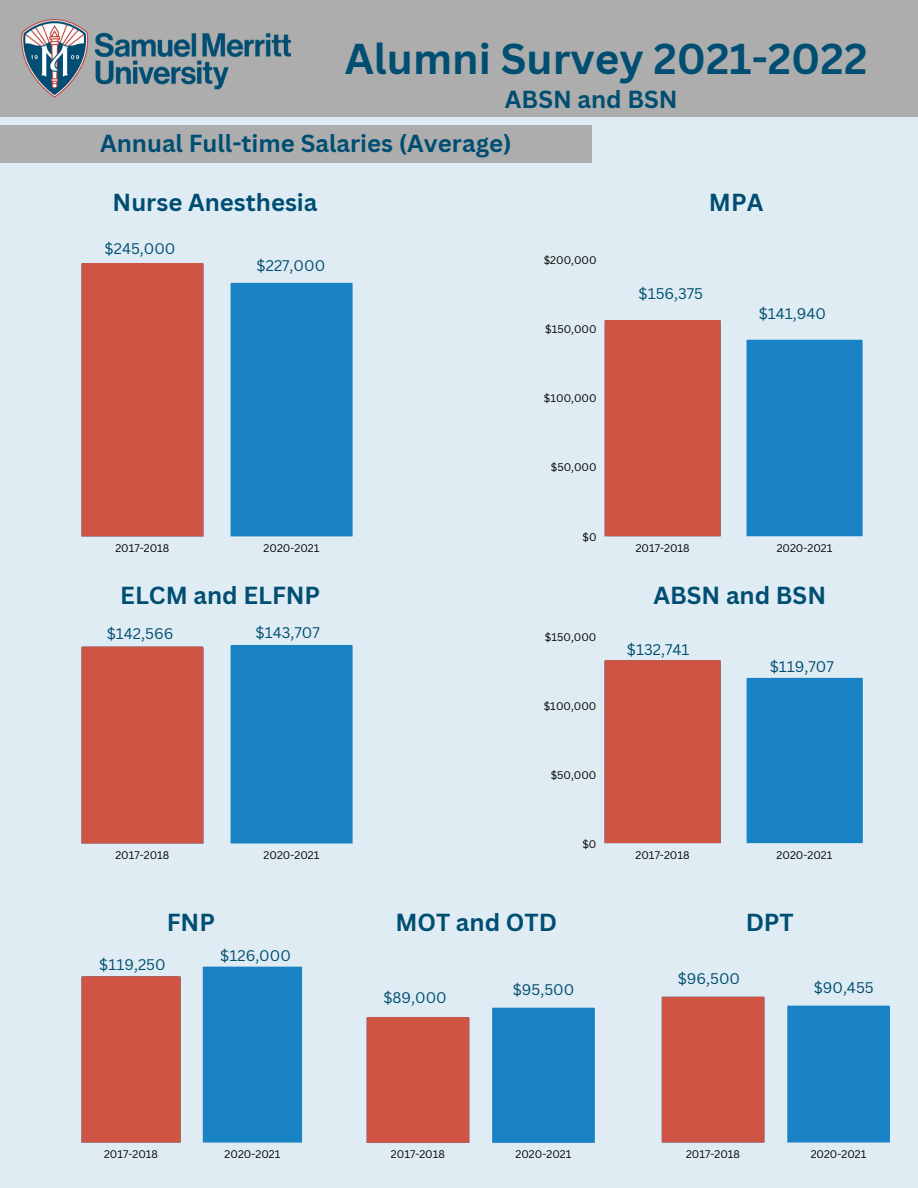
<style>
.page{position:relative;width:918px;height:1188px;background:#e0ecf3}
.page>*{position:absolute;margin:0;border:0;box-sizing:border-box;transform-origin:0 0}
.t1{font:700 42px "Canva Sans";color:#004e72}
.t2{font:700 24px "Canva Sans";color:#004e72}
.t3{font:15px "Canva Sans";color:#004e72}
.t4{font:10.65px "Canva Sans";color:#000}
</style>
<div class="page">
<div style="left:0;top:0;width:918px;height:117px;background:#adadad"></div>
<img style="left:21px;top:19px;width:270px;height:79px">
<div style="left:0;top:125px;width:592px;height:37px;background:#adadad"></div>
<div style="left:747px;top:678px;width:116px;height:165px;background:#1982c4"></div>
<div style="left:604px;top:660px;width:117px;height:183px;background:#d05444"></div>
<div style="left:231px;top:645px;width:122px;height:199px;background:#1982c4"></div>
<div style="left:81px;top:647px;width:122px;height:197px;background:#d05444"></div>
<div style="left:203px;top:967px;width:99px;height:176px;background:#1982c4"></div>
<div style="left:81px;top:976px;width:100px;height:167px;background:#d05444"></div>
<div style="left:231px;top:283px;width:122px;height:253px;background:#1982c4"></div>
<div style="left:81px;top:263px;width:122px;height:273px;background:#d05444"></div>
<div style="left:746px;top:340px;width:117px;height:196px;background:#1982c4"></div>
<div style="left:605px;top:320px;width:116px;height:216px;background:#d05444"></div>
<div style="left:492px;top:1008px;width:103px;height:135px;background:#1982c4"></div>
<div style="left:367px;top:1017px;width:102px;height:126px;background:#d05444"></div>
<div style="left:787px;top:1006px;width:103px;height:137px;background:#1982c4"></div>
<div style="left:662px;top:997px;width:102px;height:146px;background:#d05444"></div>
<h1 class="t1" style="left:345px;top:29px;width:524px">Alumni Survey 2021-2022</h1>
<h2 class="t2" style="left:505px;top:83px;width:174px">ABSN and BSN</h2>
<h2 class="t2" style="left:100px;top:127px;width:413px">Annual Full-time Salaries (Average)</h2>
<h2 class="t2" style="left:113px;top:185px;width:206px">Nurse Anesthesia</h2>
<h2 class="t2" style="left:709px;top:185px;width:56px">MPA</h2>
<h3 class="t3" style="left:105px;top:238px;width:72px">$245,000</h3>
<h3 class="t3" style="left:257px;top:255px;width:70px">$227,000</h3>
<p class="t4" style="left:544px;top:253px;width:54px">$200,000</p>
<h3 class="t3" style="left:639px;top:283px;width:66px">$156,375</h3>
<p class="t4" style="left:545px;top:322px;width:53px">$150,000</p>
<h3 class="t3" style="left:759px;top:303px;width:69px">$141,940</h3>
<p class="t4" style="left:544px;top:391px;width:54px">$100,000</p>
<p class="t4" style="left:551px;top:460px;width:47px">$50,000</p>
<p class="t4" style="left:583px;top:529px;width:16px">$0</p>
<p class="t4" style="left:115px;top:541px;width:56px">2017-2018</p>
<p class="t4" style="left:264px;top:541px;width:57px">2020-2021</p>
<p class="t4" style="left:636px;top:541px;width:56px">2017-2018</p>
<p class="t4" style="left:777px;top:541px;width:57px">2020-2021</p>
<h2 class="t2" style="left:120px;top:578px;width:201px">ELCM and ELFNP</h2>
<h3 class="t3" style="left:107px;top:623px;width:68px">$142,566</h3>
<h3 class="t3" style="left:256px;top:622px;width:66px">$143,707</h3>
<p class="t4" style="left:545px;top:629px;width:53px">$150,000</p>
<h2 class="t2" style="left:653px;top:578px;width:174px">ABSN and BSN</h2>
<h3 class="t3" style="left:627px;top:639px;width:64px">$132,741</h3>
<h3 class="t3" style="left:770px;top:656px;width:66px">$119,707</h3>
<p class="t4" style="left:544px;top:698px;width:54px">$100,000</p>
<p class="t4" style="left:551px;top:767px;width:47px">$50,000</p>
<p class="t4" style="left:582px;top:836px;width:16px">$0</p>
<p class="t4" style="left:115px;top:848px;width:56px">2017-2018</p>
<p class="t4" style="left:264px;top:848px;width:57px">2020-2021</p>
<p class="t4" style="left:636px;top:848px;width:56px">2017-2018</p>
<p class="t4" style="left:777px;top:848px;width:57px">2020-2021</p>
<h2 class="t2" style="left:167px;top:905px;width:50px">FNP</h2>
<h3 class="t3" style="left:99px;top:954px;width:68px">$119,250</h3>
<h3 class="t3" style="left:220px;top:945px;width:72px">$126,000</h3>
<p class="t4" style="left:104px;top:1147px;width:56px">2017-2018</p>
<p class="t4" style="left:225px;top:1147px;width:57px">2020-2021</p>
<h2 class="t2" style="left:395px;top:905px;width:163px">MOT and OTD</h2>
<h2 class="t2" style="left:746px;top:905px;width:50px">DPT</h2>
<h3 class="t3" style="left:383px;top:987px;width:65px">$89,000</h3>
<h3 class="t3" style="left:513px;top:979px;width:63px">$95,500</h3>
<h3 class="t3" style="left:678px;top:968px;width:64px">$96,500</h3>
<h3 class="t3" style="left:814px;top:977px;width:62px">$90,455</h3>
<p class="t4" style="left:391px;top:1147px;width:56px">2017-2018</p>
<p class="t4" style="left:516px;top:1147px;width:57px">2020-2021</p>
<p class="t4" style="left:686px;top:1147px;width:56px">2017-2018</p>
<p class="t4" style="left:811px;top:1147px;width:57px">2020-2021</p>
</div>
